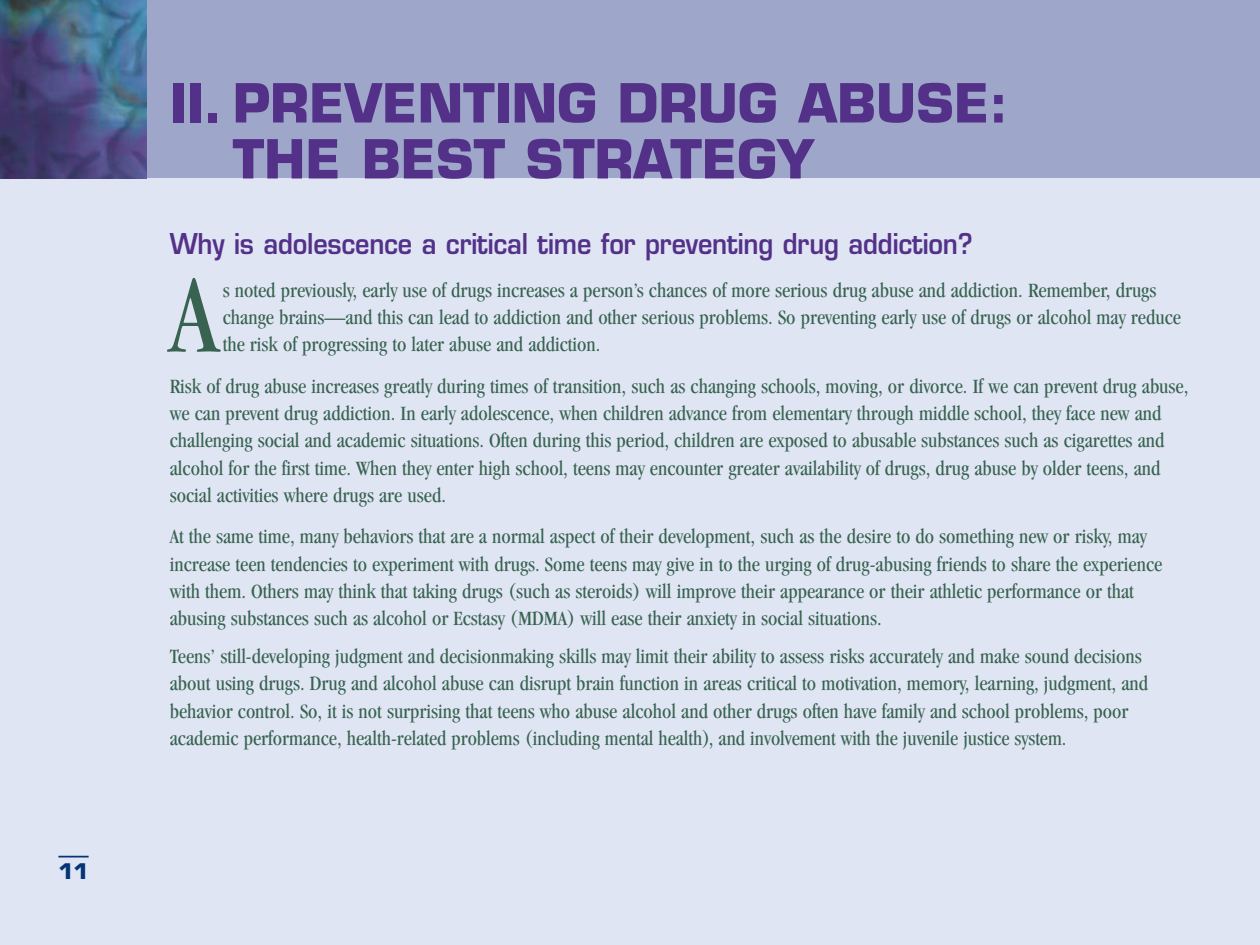
<style>
.page{position:relative;width:1260px;height:945px;background:#fff}
.page>*{position:absolute;margin:0;border:0;box-sizing:border-box;transform-origin:0 0}
.t1{font:condensed 114.45px "Garamond";color:#376350;scale:.95 1}
.t2{font:700 52.5px/56px "Eurostile";color:#533189}
.t3{font:600 28px "Eurostile";letter-spacing:-.005em;color:#533189;scale:.9 1}
.t4{font:condensed 21px/27.3px "Garamond";color:#376350}
.t5{font:700 21px "Eurostile";color:#043376}
</style>
<div class="page">
<div style="left:147px;top:0;width:1113px;height:178px;background:#9ea6c9"></div>
<div style="left:0;top:178px;width:1260px;height:767px;background:#e0e5f3"></div>
<hr style="left:58px;top:856px;width:31px;height:2px;background:#043376">
<img style="left:0;top:0;width:147px;height:178px">
<p class="t5" style="left:58px;top:863px;width:32px">11</p>
<h2 class="t2" style="left:233px;top:81px;width:777px;text-indent:-63px">II. PREVENTING DRUG ABUSE:<br>THE BEST STRATEGY</h2>
<h3 class="t3" style="left:170px;top:233px;width:894px">Why is adolescence a critical time for preventing drug addiction?</h3>
<h1 class="t1" style="left:170px;top:271px;width:52px">A</h1>
<p class="t4" style="left:223px;top:278px;width:960px">s noted previously, early use of drugs increases a person’s chances of more serious drug abuse and addiction. Remember, drugs change brains—and this can lead to addiction and other serious problems. So preventing early use of drugs or alcohol may reduce the risk of progressing to later abuse and addiction.</p>
<p class="t4" style="left:170px;top:374px;width:1020px">Risk of drug abuse increases greatly during times of transition, such as changing schools, moving, or divorce. If we can prevent drug abuse, we can prevent drug addiction. In early adolescence, when children advance from elementary through middle school, they face new and challenging social and academic situations. Often during this period, children are exposed to abusable substances such as cigarettes and alcohol for the first time. When they enter high school, teens may encounter greater availability of drugs, drug abuse by older teens, and social activities where drugs are used.</p>
<p class="t4" style="left:170px;top:524px;width:994px">At the same time, many behaviors that are a normal aspect of their development, such as the desire to do something new or risky, may increase teen tendencies to experiment with drugs. Some teens may give in to the urging of drug-abusing friends to share the experience with them. Others may think that taking drugs (such as steroids) will improve their appearance or their athletic performance or that abusing substances such as alcohol or Ecstasy (MDMA) will ease their anxiety in social situations.</p>
<p class="t4" style="left:170px;top:644px;width:980px">Teens’ still-developing judgment and decisionmaking skills may limit their ability to assess risks accurately and make sound decisions about using drugs. Drug and alcohol abuse can disrupt brain function in areas critical to motivation, memory, learning, judgment, and behavior control. So, it is not surprising that teens who abuse alcohol and other drugs often have family and school problems, poor academic performance, health-related problems (including mental health), and involvement with the juvenile justice system.</p>
</div>
